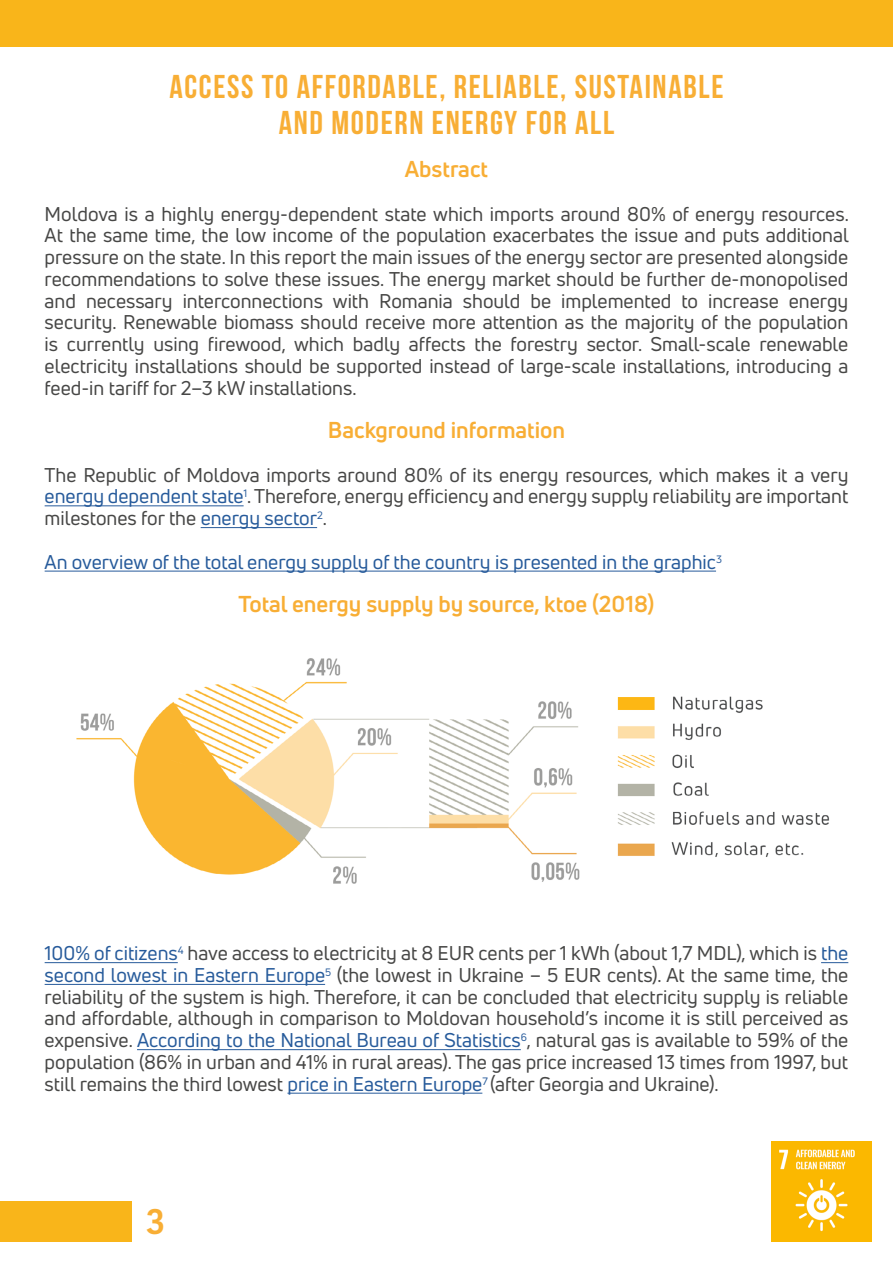
<style>
.page{position:relative;width:893px;height:1263px;background:#fff}
.page>*{position:absolute;margin:0;border:0;box-sizing:border-box;transform-origin:0 0}
.t1{font:600 36px "Kohinoor Devanagari";color:#f8ae35}
.t2{font:700 33px/36px "Bebas Neue";letter-spacing:.05em;color:#f8ae35;text-align:center}
.t3{font:700 22.5px "Uni Neue";color:#f8ae35}
.t4{font:19.5px/21.8px "Uni Neue";color:#474746;text-align:justify}
.t5{font:19.5px "Uni Neue";color:#275b9b}
.s1{color:#275b9b}
</style>
<div class="page">
<div style="left:0;top:1201px;width:132px;height:41px;background:#f9b51a"></div>
<div style="left:0;top:0;width:893px;height:47px;background:#f9b51a"></div>
<hr style="left:45px;top:505px;width:199px;height:1px;background:#275b9b">
<hr style="left:201px;top:527px;width:116px;height:1px;background:#275b9b">
<hr style="left:45px;top:571px;width:671px;height:1px;background:#275b9b">
<hr style="left:45px;top:962px;width:133px;height:1px;background:#275b9b">
<svg style="left:821px;top:962px;width:27px;height:1px"></svg>
<hr style="left:45px;top:984px;width:280px;height:1px;background:#275b9b">
<hr style="left:137px;top:1049px;width:384px;height:1px;background:#275b9b">
<hr style="left:287px;top:1093px;width:195px;height:1px;background:#275b9b">
<img style="left:76px;top:658px;width:754px;height:226px">
<img style="left:772px;top:1142px;width:100px;height:100px">
<h2 class="t2" style="left:169px;top:68px;width:555px">ACCESS TO AFFORDABLE, RELIABLE, SUSTAINABLE<br>AND MODERN ENERGY FOR ALL</h2>
<p class="t3" style="left:405px;top:155px;width:85px">Abstract</p>
<p class="t4" style="left:45px;top:203px;width:806px">Moldova is a highly energy-dependent state which imports around 80% of energy resources.<br>At the same time, the low income of the population exacerbates the issue and puts additional pressure on the state. In this report the main issues of the energy sector are presented alongside recommendations to solve these issues. The energy market should be further de-monopolised and necessary interconnections with Romania should be implemented to increase energy security. Renewable biomass should receive more attention as the majority of the population is currently using firewood, which badly affects the forestry sector. Small-scale renewable electricity installations should be supported instead of large-scale installations, introducing a feed-in tariff for 2–3 kW installations.</p>
<p class="t3" style="left:328px;top:416px;width:239px">Background information</p>
<p class="t4" style="left:45px;top:464px;width:805px">The Republic of Moldova imports around 80% of its energy resources, which makes it a very <span class="s1">energy dependent state</span><sup>1</sup>. Therefore, energy efficiency and energy supply reliability are important milestones for the <span class="s1">energy sector</span><sup>2</sup>.</p>
<p class="t5" style="left:45px;top:550px;width:679px">An overview of the total energy supply of the country is presented in the graphic<sup>3</sup></p>
<p class="t3" style="left:239px;top:590px;width:417px">Total energy supply by source, ktoe (2018)</p>
<p class="t4" style="left:45px;top:942px;width:805px"><span class="s1">100% of citizens</span><sup>4</sup> have access to electricity at 8 EUR cents per 1 kWh (about 1,7 MDL), which is <span class="s1">the second lowest in Eastern Europe</span><sup>5</sup> (the lowest in Ukraine – 5 EUR cents). At the same time, the reliability of the system is high. Therefore, it can be concluded that electricity supply is reliable and affordable, although in comparison to Moldovan household’s income it is still perceived as expensive. <span class="s1">According to the National Bureau of Statistics</span><sup>6</sup>, natural gas is available to 59% of the population (86% in urban and 41% in rural areas). The gas price increased 13 times from 1997, but still remains the third lowest <span class="s1">price in Eastern Europe</span><sup>7</sup> (after Georgia and Ukraine).</p>
<h1 class="t1" style="left:146px;top:1200px;width:20px">3</h1>
</div>
